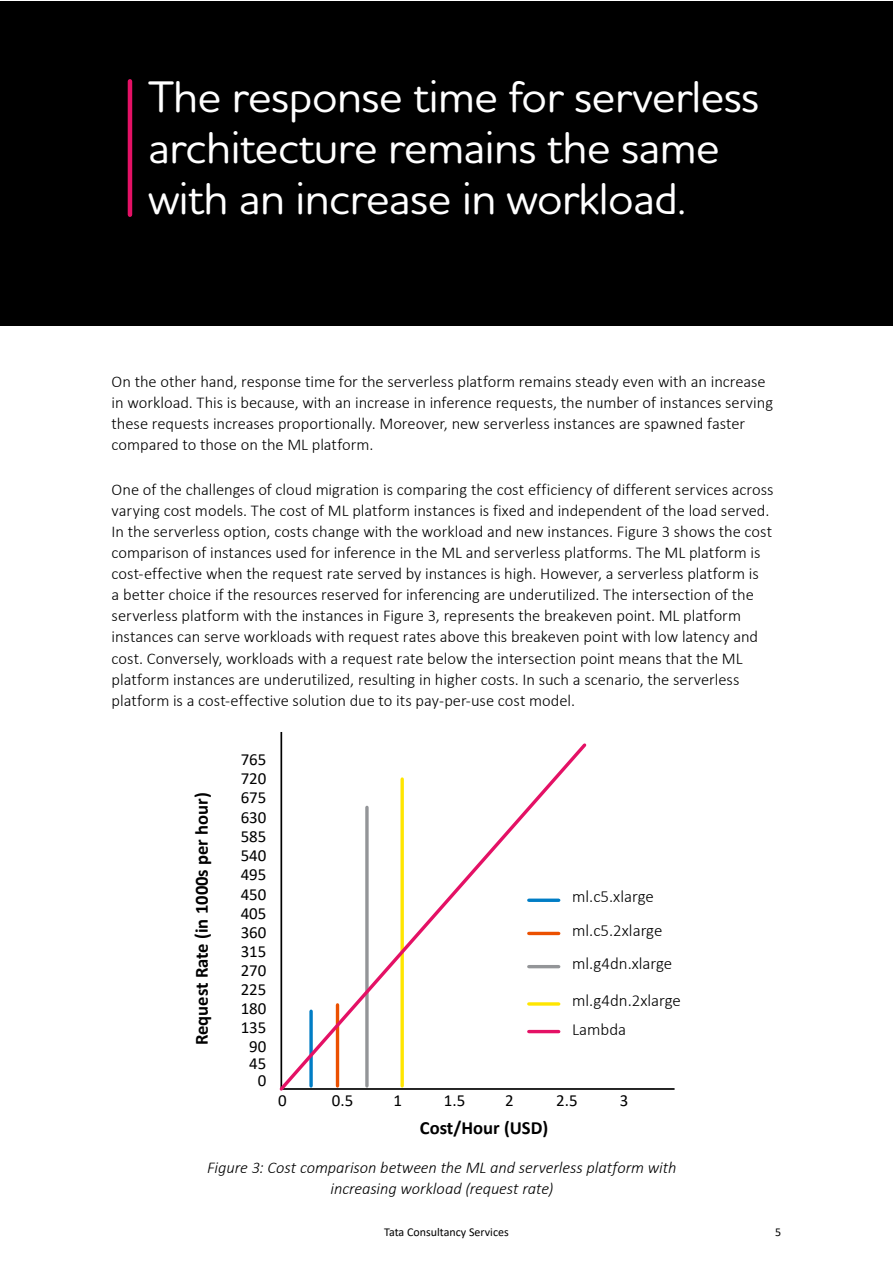
<style>
.page{position:relative;width:893px;height:1263px;background:#fff}
.page>*{position:absolute;margin:0;border:0;box-sizing:border-box;transform-origin:0 0}
.t1{font:500 45px/51px "Houschka Rounded";letter-spacing:-.01em;color:#fff}
.t2{font:700 18.6px "Calibri";color:#000}
.t3{font:16.95px "Calibri";color:#000}
.t4{font:300 16.95px/33.2px "Calibri";color:#000}
.t5{font:300 16.5px/21px "Calibri";letter-spacing:-.005em;color:#000}
.t6{font:italic 300 16.5px/21px "Calibri";letter-spacing:-.005em;color:#000;text-align:center}
.t7{font:12px "Calibri";color:#000}
</style>
<div class="page">
<div style="left:0;top:1px;width:893px;height:325px;background:#000"></div>
<hr style="left:128px;top:81px;width:4px;height:134px;background:#e41165">
<svg style="left:279px;top:740px;width:310px;height:351px"></svg>
<h1 class="t1" style="left:148px;top:69px;width:612px">The response time for serverless architecture remains the same with an increase in workload.</h1>
<p class="t5" style="left:112px;top:371px;width:663px">On the other hand, response time for the serverless platform remains steady even with an increase in workload. This is because, with an increase in inference requests, the number of instances serving these requests increases proportionally. Moreover, new serverless instances are spawned faster compared to those on the ML platform.</p>
<p class="t5" style="left:112px;top:479px;width:663px">One of the challenges of cloud migration is comparing the cost efficiency of different services across varying cost models. The cost of ML platform instances is fixed and independent of the load served.<br>In the serverless option, costs change with the workload and new instances. Figure 3 shows the cost comparison of instances used for inference in the ML and serverless platforms. The ML platform is cost-effective when the request rate served by instances is high. However, a serverless platform is<br>a better choice if the resources reserved for inferencing are underutilized. The intersection of the serverless platform with the instances in Figure 3, represents the breakeven point. ML platform instances can serve workloads with request rates above this breakeven point with low latency and cost. Conversely, workloads with a request rate below the intersection point means that the ML platform instances are underutilized, resulting in higher costs. In such a scenario, the serverless platform is a cost-effective solution due to its pay-per-use cost model.</p>
<p class="t3" style="left:241px;top:747px;width:27px">765</p>
<p class="t2" style="left:188px;top:1045px;width:254px;rotate:-90deg">Request Rate (in 1000s per hour)</p>
<p class="t3" style="left:241px;top:767px;width:27px">720</p>
<p class="t3" style="left:241px;top:786px;width:27px">675</p>
<p class="t3" style="left:241px;top:805px;width:27px">630</p>
<p class="t3" style="left:241px;top:824px;width:27px">585</p>
<p class="t3" style="left:241px;top:844px;width:27px">540</p>
<p class="t3" style="left:241px;top:863px;width:27px">495</p>
<p class="t3" style="left:241px;top:882px;width:27px">450</p>
<p class="t3" style="left:241px;top:901px;width:27px">405</p>
<p class="t3" style="left:241px;top:920px;width:27px">360</p>
<p class="t3" style="left:241px;top:940px;width:27px">315</p>
<p class="t3" style="left:241px;top:959px;width:27px">270</p>
<p class="t3" style="left:241px;top:978px;width:27px">225</p>
<p class="t3" style="left:241px;top:997px;width:27px">180</p>
<p class="t3" style="left:241px;top:1016px;width:27px">135</p>
<p class="t3" style="left:249px;top:1035px;width:19px">90</p>
<p class="t3" style="left:249px;top:1051px;width:19px">45</p>
<p class="t3" style="left:258px;top:1068px;width:10px">0</p>
<p class="t3" style="left:278px;top:1089px;width:10px">0</p>
<p class="t4" style="left:572px;top:880px;width:102px">ml.c5.xlarge ml.c5.2xlarge ml.g4dn.xlarge</p>
<p class="t4" style="left:572px;top:985px;width:110px;line-height:29.4px">ml.g4dn.2xlarge<br>Lambda</p>
<p class="t3" style="left:332px;top:1089px;width:23px">0.5</p>
<p class="t3" style="left:394px;top:1089px;width:10px">1</p>
<p class="t3" style="left:444px;top:1089px;width:23px">1.5</p>
<p class="t3" style="left:505px;top:1089px;width:10px">2</p>
<p class="t3" style="left:556px;top:1089px;width:23px">2.5</p>
<p class="t3" style="left:620px;top:1089px;width:10px">3</p>
<p class="t2" style="left:420px;top:1115px;width:130px">Cost/Hour (USD)</p>
<p class="t6" style="left:207px;top:1156px;width:471px">Figure 3: Cost comparison between the ML and serverless platform with increasing workload (request rate)</p>
<p class="t7" style="left:384px;top:1223px;width:126px">Tata Consultancy Services</p>
<p class="t7" style="left:775px;top:1223px;width:8px">5</p>
</div>
